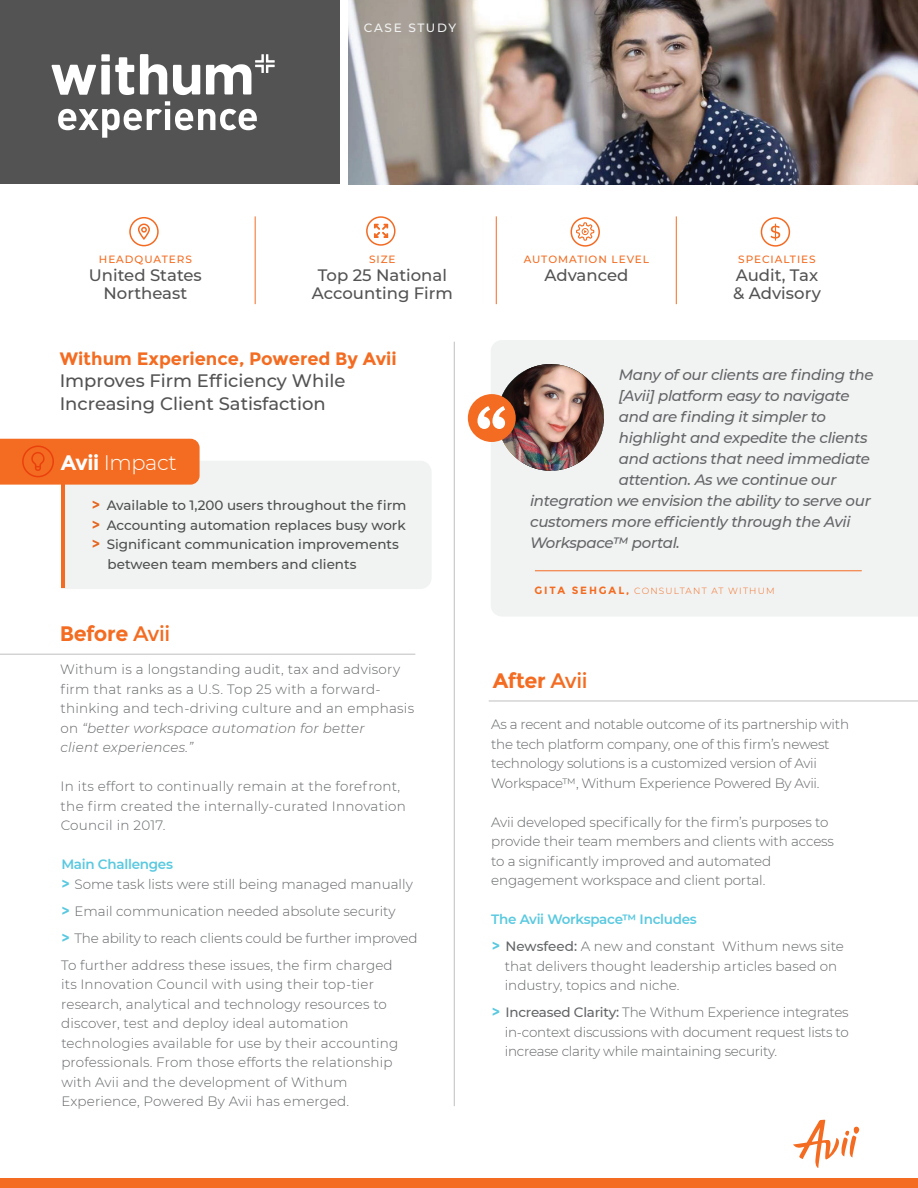
<style>
.page{position:relative;width:918px;height:1188px;background:#fff}
.page>*{position:absolute;margin:0;border:0;box-sizing:border-box;transform-origin:0 0}
.t1{font:700 21px "Montserrat";letter-spacing:-.02em;color:#f36c21}
.t2{font:300 21px "Montserrat";letter-spacing:-.02em;color:#fff}
.t3{font:500 18px/22.5px "Montserrat";color:#525352}
.t4{font:700 18px "Montserrat";color:#f36c21}
.t5{font:500 16.5px/18px "Montserrat";color:#525352;text-align:center}
.t6{font:italic 500 15px/21px "Montserrat";letter-spacing:-.02em;color:#636567}
.t7{font:300 13.5px/19.5px "Montserrat";color:#636567}
.t8{font:300 13.5px/19.5px "Montserrat";letter-spacing:.02em;color:#636567}
.t9{font:300 13.5px/19.5px "Montserrat";letter-spacing:-.02em;color:#636567}
.t10{font:500 13.5px "Montserrat";color:#525352}
.t11{font:500 12px "Montserrat";letter-spacing:.13em;color:#f1f3f3}
.t12{font:500 10.5px "Montserrat";letter-spacing:.09em;color:#f36c21}
.t13{font:300 9px "Montserrat";letter-spacing:.13em;color:#f36c21}
.s1{font-weight:700}
.s2{font-weight:700;color:#f36c21}
.s3{font-weight:400}
.s4{font-style:italic}
.s5{font-weight:600;color:#59c9e0}
.s6{font-weight:700;color:#59c9e0}
.s7{font-weight:700;font-size:10.5px}
.s8{font-weight:500}
</style>
<div class="page">
<img style="left:348px;top:0;width:570px;height:184px">
<div style="left:61px;top:461px;width:370px;height:128px;background:#f1f3f3"></div>
<hr style="left:62px;top:485px;width:3px;height:103px;background:#f36c21">
<div style="left:491px;top:340px;width:427px;height:276px;background:#f1f3f3"></div>
<div style="left:0;top:0;width:340px;height:184px;background:#525352"></div>
<div style="left:0;top:1178px;width:918px;height:10px;background:#f36c21"></div>
<svg style="left:793px;top:1120px;width:64px;height:48px"></svg>
<div style="left:854px;top:1126px;width:5px;height:8px;background:#f36c21;border-radius:50%"></div>
<hr style="left:454px;top:342px;width:1px;height:764px;background:#c0bfbf">
<hr style="left:496px;top:216px;width:1px;height:88px;background:#f36b23">
<hr style="left:255px;top:216px;width:1px;height:88px;background:#f36b23">
<hr style="left:676px;top:216px;width:1px;height:88px;background:#f36b23">
<div style="left:0;top:439px;width:200px;height:46px;background:#f36c21"></div>
<hr style="left:0;top:654px;width:415px;height:1px;background:#c0bfbf">
<hr style="left:489px;top:701px;width:429px;height:1px;background:#c0bfbf">
<hr style="left:535px;top:571px;width:327px;height:1px;background:#f36b23">
<img style="left:497px;top:364px;width:107px;height:107px;border-radius:53px">
<div style="left:468px;top:394px;width:48px;height:48px;background:#f36c21;border-radius:50%"></div>
<svg style="left:477px;top:406px;width:28px;height:23px"></svg>
<svg style="left:138px;top:224px;width:12px;height:16px"></svg>
<div style="left:129px;top:217px;width:30px;height:29px;border:2px solid #f36b23;border-radius:50%"></div>
<svg style="left:374px;top:224px;width:14px;height:14px"></svg>
<div style="left:366px;top:216px;width:30px;height:30px;border:2px solid #f36b23;border-radius:50%"></div>
<svg style="left:576px;top:222px;width:18px;height:19px"></svg>
<div style="left:571px;top:217px;width:29px;height:30px;border:2px solid #f36b23;border-radius:50%"></div>
<svg style="left:771px;top:224px;width:9px;height:17px"></svg>
<div style="left:761px;top:217px;width:29px;height:30px;border:2px solid #f36b23;border-radius:50%"></div>
<svg style="left:173px;top:65px;width:27px;height:30px"></svg>
<svg style="left:140px;top:54px;width:27px;height:41px"></svg>
<svg style="left:51px;top:54px;width:83px;height:41px"></svg>
<svg style="left:206px;top:54px;width:69px;height:41px"></svg>
<svg style="left:58px;top:101px;width:199px;height:37px"></svg>
<p class="t11" style="left:364px;top:20px;width:94px">CASE STUDY</p>
<p class="t12" style="left:99px;top:252px;width:95px">HEADQUATERS</p>
<p class="t5" style="left:89px;top:266px;width:115px">United States<br>Northeast</p>
<p class="t12" style="left:369px;top:252px;width:28px">SIZE</p>
<p class="t5" style="left:312px;top:266px;width:143px">Top 25 National<br>Accounting Firm</p>
<h2 class="t4" style="left:60px;top:347px;width:339px">Withum Experience, Powered By Avii</h2>
<h2 class="t3" style="left:60px;top:369px;width:287px">Improves Firm Efficiency While<br>Increasing Client Satisfaction</h2>
<h1 class="t2" style="left:61px;top:448px;width:117px"><span class="s1">Avii</span> Impact</h1>
<p class="t10" style="left:91px;top:496px;width:317px"><span class="s2">&gt;</span> Available to 1,200 users throughout the firm</p>
<p class="t10" style="left:91px;top:515px;width:316px"><span class="s2">&gt;</span> Accounting automation replaces busy work</p>
<p class="t10" style="left:91px;top:535px;width:309px"><span class="s2">&gt;</span> Significant communication improvements</p>
<p class="t10" style="left:108px;top:554px;width:250px">between team members and clients</p>
<h1 class="t1" style="left:60px;top:621px;width:112px">Before <span class="s3">Avii</span></h1>
<p class="t8" style="left:60px;top:660px;width:355px">Withum is a longstanding audit, tax and advisory firm that ranks as a U.S. Top 25 with a forward&shy;thinking and tech-driving culture and an emphasis on <span class="s4">“better workspace automation for better<br>client experiences.”</span></p>
<p class="t8" style="left:61px;top:776px;width:347px">In its effort to continually remain at the forefront, the firm created the internally-curated Innovation<br>Council in 2017.</p>
<p class="t7" style="left:61px;top:854px;width:353px"><span class="s5">Main Challenges<br></span><span class="s6">&gt;</span> Some task lists were still being managed manually</p>
<p class="t7" style="left:61px;top:897px;width:358px;line-height:27px"><span class="s6">&gt;</span> Email communication needed absolute security<br><span class="s6">&gt;</span> The ability to reach clients could be further improved<br>To further address these issues, the firm charged</p>
<p class="t7" style="left:61px;top:974px;width:339px">its Innovation Council with using their top-tier research, analytical and technology resources to discover, test and deploy ideal automation technologies available for use by their accounting professionals. From those efforts the relationship with Avii and the development of Withum Experience, Powered By Avii has emerged.</p>
<p class="t12" style="left:524px;top:252px;width:127px">AUTOMATION LEVEL</p>
<p class="t5" style="left:544px;top:266px;width:85px">Advanced</p>
<p class="t12" style="left:738px;top:252px;width:79px">SPECIALTIES</p>
<p class="t5" style="left:733px;top:266px;width:89px;text-align:left">Audit, Tax &amp; Advisory</p>
<p class="t6" style="left:619px;top:364px;width:256px">Many of our clients are finding the [Avii] platform easy to navigate and are finding it simpler to highlight and expedite the clients and actions that need immediate attention. As we continue our</p>
<p class="t6" style="left:530px;top:489px;width:342px">integration we envision the ability to serve our customers more efficiently through the Avii<br>Workspace™ portal.</p>
<p class="t13" style="left:535px;top:584px;width:242px"><span class="s7">GITA SEHGAL,</span> CONSULTANT AT WITHUM</p>
<h1 class="t1" style="left:493px;top:668px;width:96px">After <span class="s3">Avii</span></h1>
<p class="t9" style="left:491px;top:714px;width:359px">As a recent and notable outcome of its partnership with the tech platform company, one of this firm’s newest technology solutions is a customized version of Avii Workspace™, Withum Experience Powered By Avii.</p>
<p class="t7" style="left:491px;top:812px;width:344px">Avii developed specifically for the firm’s purposes to provide their team members and clients with access to a significantly improved and automated engagement workspace and client portal.</p>
<p class="t7" style="left:491px;top:905px;width:354px;line-height:27px"><span class="s5">The Avii Workspace™ Includes<br></span><span class="s6">&gt;</span> <span class="s8">Newsfeed:</span> A new and constant Withum news site</p>
<p class="t7" style="left:505px;top:956px;width:334px">that delivers thought leadership articles based on industry, topics and niche.</p>
<p class="t7" style="left:505px;top:1002px;width:346px;text-align:justify;text-indent:-13px"><span class="s6">&gt;</span> <span class="s8">Increased Clarity:</span> The Withum Experience integrates in-context discussions with document request lists to increase clarity while maintaining security.</p>
</div>
